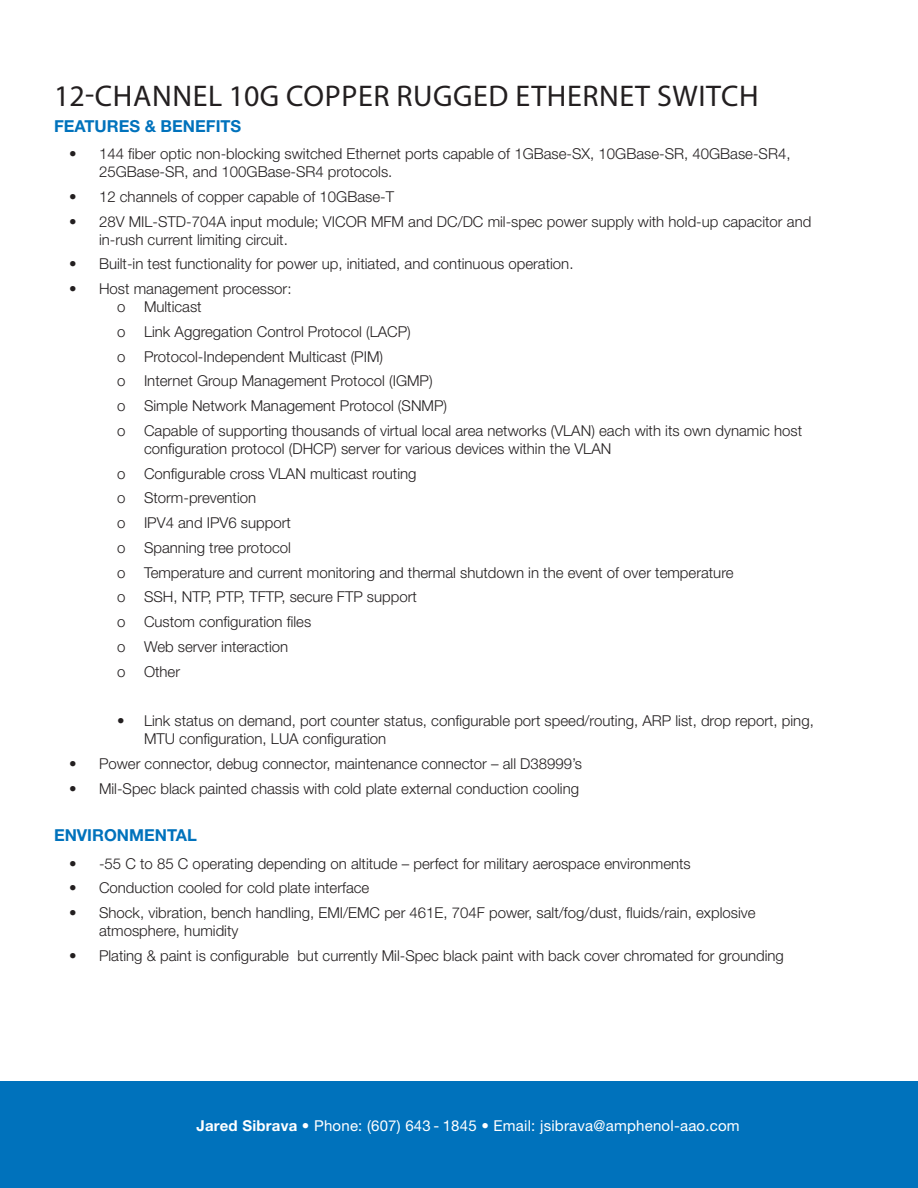
<style>
.page{position:relative;width:918px;height:1188px;background:#fff}
.page>*{position:absolute;margin:0;border:0;box-sizing:border-box;transform-origin:0 0}
.Heading-inside_pages{font:30px "Myriad Pro";letter-spacing:.02em;color:#231f20}
.t1{font:700 16.5px "Helvetica Neue LT Std";color:#0072bc}
.t2{font:300 15px/18px "Helvetica Neue LT Std";color:#231f20}
.t3{font:15px "Helvetica Neue LT Std";letter-spacing:.015em;color:#fff}
.s1{font-weight:700}
.s2{font-weight:300}
</style>
<div class="page">
<div style="left:0;top:1082px;width:918px;height:106px;background:#0072bc"></div>
<p class="Heading-inside_pages" style="left:54px;top:77px;width:706px">12-CHANNEL 10G COPPER RUGGED ETHERNET SWITCH</p>
<p class="t1" style="left:54px;top:116px;width:189px">FEATURES &amp; BENEFITS</p>
<p class="t2" style="left:99px;top:144px;width:693px;text-indent:-30px">• 144 fiber optic non-blocking switched Ethernet ports capable of 1GBase-SX, 10GBase-SR, 40GBase-SR4,<br>25GBase-SR, and 100GBase-SR4 protocols.</p>
<p class="t2" style="left:69px;top:187px;width:327px">• 12 channels of copper capable of 10GBase-T</p>
<p class="t2" style="left:99px;top:212px;width:714px;text-indent:-30px">• 28V MIL-STD-704A input module; VICOR MFM and DC/DC mil-spec power supply with hold-up capacitor and in-rush current limiting circuit.</p>
<p class="t2" style="left:69px;top:255px;width:506px">• Built-in test functionality for power up, initiated, and continuous operation.</p>
<p class="t2" style="left:117px;top:279px;width:176px;text-indent:-48px">• Host management processor: o Multicast</p>
<p class="t2" style="left:117px;top:322px;width:295px">o Link Aggregation Control Protocol (LACP)</p>
<p class="t2" style="left:117px;top:347px;width:268px">o Protocol-Independent Multicast (PIM)</p>
<p class="t2" style="left:117px;top:372px;width:317px">o Internet Group Management Protocol (IGMP)</p>
<p class="t2" style="left:117px;top:396px;width:332px">o Simple Network Management Protocol (SNMP)</p>
<p class="t2" style="left:144px;top:421px;width:660px;text-indent:-27px">o Capable of supporting thousands of virtual local area networks (VLAN) each with its own dynamic host configuration protocol (DHCP) server for various devices within the VLAN</p>
<p class="t2" style="left:117px;top:464px;width:301px">o Configurable cross VLAN multicast routing</p>
<p class="t2" style="left:117px;top:489px;width:141px">o Storm-prevention</p>
<p class="t2" style="left:117px;top:513px;width:175px">o IPV4 and IPV6 support</p>
<p class="t2" style="left:117px;top:538px;width:176px">o Spanning tree protocol</p>
<p class="t2" style="left:117px;top:563px;width:618px">o Temperature and current monitoring and thermal shutdown in the event of over temperature</p>
<p class="t2" style="left:117px;top:588px;width:301px">o SSH, NTP, PTP, TFTP, secure FTP support</p>
<p class="t2" style="left:117px;top:612px;width:196px">o Custom configuration files</p>
<p class="t2" style="left:117px;top:637px;width:173px">o Web server interaction</p>
<p class="t2" style="left:117px;top:662px;width:65px">o Other</p>
<p class="t2" style="left:69px;top:711px;width:57px">- •</p>
<p class="t2" style="left:144px;top:711px;width:671px">Link status on demand, port counter status, configurable port speed/routing, ARP list, drop report, ping,<br>MTU configuration, LUA configuration</p>
<p class="t2" style="left:69px;top:754px;width:515px">• Power connector, debug connector, maintenance connector – all D38999’s</p>
<p class="t2" style="left:69px;top:779px;width:512px">• Mil-Spec black painted chassis with cold plate external conduction cooling</p>
<p class="t1" style="left:54px;top:825px;width:144px">ENVIRONMENTAL</p>
<p class="t2" style="left:69px;top:854px;width:623px">• -55 C to 85 C operating depending on altitude – perfect for military aerospace environments</p>
<p class="t2" style="left:69px;top:879px;width:302px">• Conduction cooled for cold plate interface</p>
<p class="t2" style="left:99px;top:903px;width:658px;text-indent:-30px">• Shock, vibration, bench handling, EMI/EMC per 461E, 704F power, salt/fog/dust, fluids/rain, explosive atmosphere, humidity</p>
<p class="t2" style="left:69px;top:946px;width:716px">• Plating &amp; paint is configurable but currently Mil-Spec black paint with back cover chromated for grounding</p>
<p class="t3" style="left:197px;top:1116px;width:545px"><span class="s1">Jared Sibrava</span> <span class="s2">•</span> Phone: (607) 643 - 1845 <span class="s2">•</span> Email: jsibrava@amphenol-aao.com</p>
</div>
